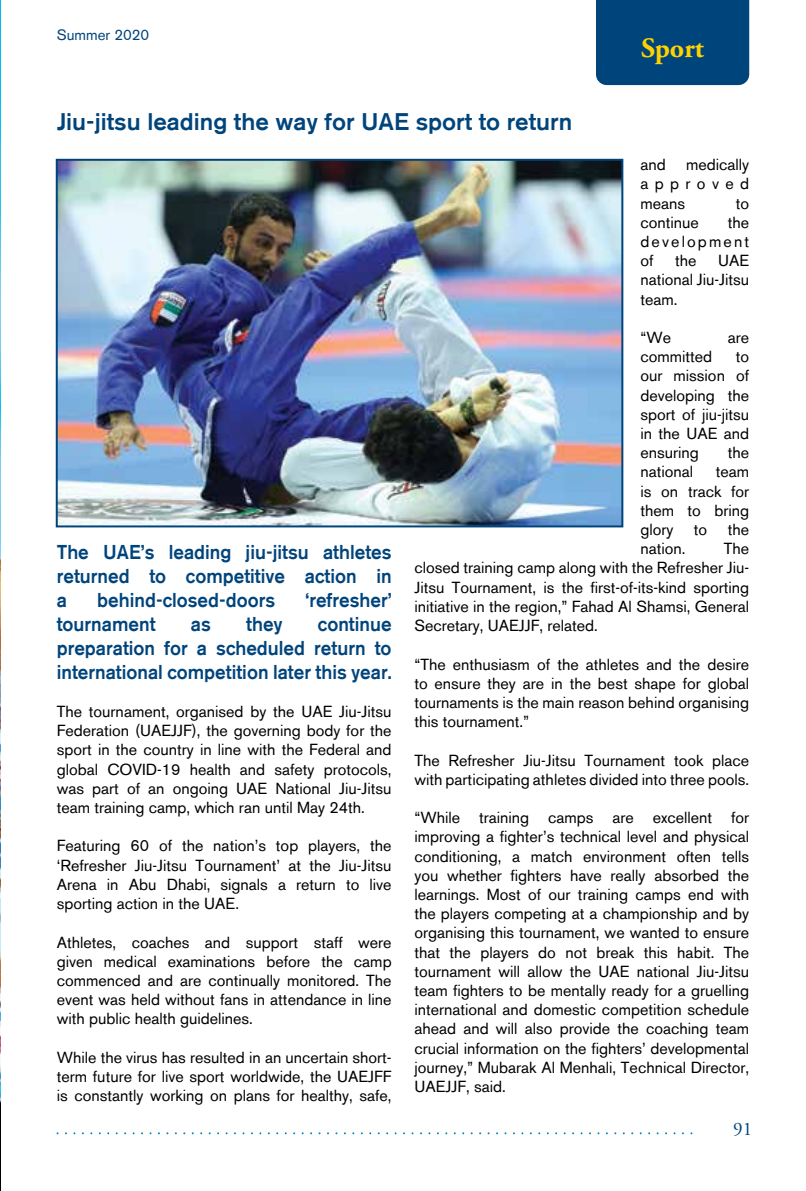
<style>
.page{position:relative;width:806px;height:1191px;background:#fff}
.page>*{position:absolute;margin:0;border:0;box-sizing:border-box;transform-origin:0 0}
.t1{font:700 28px "Adobe Garamond Pro";color:#ffd200}
.t2{font:500 24px "Akzidenz Grotesk BE";color:#00447c}
.t3{font:500 20px/24px "Akzidenz Grotesk BE";color:#00447c;text-align:justify;scale:.94 1}
.t4{font:19.2px "Adobe Garamond Pro";color:#00447c}
.t5{font:16px/19.2px "Akzidenz Grotesk BE";color:#000;text-align:justify}
.t6{font:15px "Akzidenz Grotesk BE";color:#00447c}
</style>
<div class="page">
<div style="left:596px;top:0;width:152px;height:85px;background:#00447c"></div>
<img style="left:0;top:0;width:1px;height:1191px">
<img style="left:59px;top:162px;width:561px;height:362px">
<div style="left:56px;top:159px;width:567px;height:368px;border:2px solid #00447c"></div>
<p class="t6" style="left:57px;top:26px;width:94px">Summer 2020</p>
<h2 class="t2" style="left:57px;top:107px;width:516px">Jiu-jitsu leading the way for UAE sport to return</h2>
<h1 class="t1" style="left:640px;top:32px;width:64px">Sport</h1>
<p class="t5" style="left:640px;top:155px;width:27px">and</p>
<p class="t5" style="left:640px;top:155px;width:110px;text-indent:46px">medically approved means</p>
<p class="t5" style="left:735px;top:193px;width:15px">to</p>
<p class="t5" style="left:640px;top:213px;width:110px;text-indent:87px">the development of</p>
<p class="t5" style="left:640px;top:213px;width:60px">continue</p>
<p class="t5" style="left:640px;top:251px;width:110px;text-indent:78px">UAE national Jiu-Jitsu team.</p>
<p class="t5" style="left:640px;top:328px;width:32px">“We</p>
<p class="t5" style="left:727px;top:328px;width:23px">are</p>
<p class="t5" style="left:640px;top:347px;width:73px">committed</p>
<p class="t5" style="left:674px;top:251px;width:23px">the</p>
<p class="t5" style="left:640px;top:347px;width:110px;text-indent:95px">to our mission of developing the sport of jiu-jitsu in the UAE and ensuring</p>
<p class="t5" style="left:727px;top:443px;width:23px">the</p>
<p class="t5" style="left:640px;top:462px;width:54px">national</p>
<p class="t5" style="left:640px;top:462px;width:110px;text-indent:75px">team is on track for them to bring glory</p>
<p class="t5" style="left:693px;top:520px;width:15px">to</p>
<p class="t5" style="left:727px;top:520px;width:23px">the</p>
<p class="t3" style="left:57px;top:539px;width:357px">The UAE’s leading jiu-jitsu athletes returned to competitive action in a</p>
<p class="t3" style="left:97px;top:587px;width:191px">behind-closed-doors</p>
<p class="t3" style="left:305px;top:587px;width:93px">‘refresher’</p>
<p class="t3" style="left:57px;top:611px;width:106px">tournament</p>
<p class="t3" style="left:191px;top:611px;width:23px">as</p>
<p class="t3" style="left:246px;top:611px;width:40px">they</p>
<p class="t3" style="left:57px;top:611px;width:357px;text-indent:261px">continue preparation for a scheduled return to international competition later this year.</p>
<p class="t5" style="left:57px;top:702px;width:336px">The tournament, organised by the UAE Jiu-Jitsu Federation (UAEJJF), the governing body for the sport in the country in line with the Federal and global COVID-19 health and safety protocols, was part of an ongoing UAE National Jiu-Jitsu team training camp, which ran until May 24th.</p>
<p class="t5" style="left:57px;top:836px;width:336px">Featuring 60 of the nation’s top players, the ‘Refresher Jiu-Jitsu Tournament’ at the Jiu-Jitsu Arena in Abu Dhabi, signals a return to live sporting action in the UAE.</p>
<p class="t5" style="left:57px;top:932px;width:336px">Athletes, coaches and support staff were given medical examinations before the camp commenced and are continually monitored. The event was held without fans in attendance in line with public health guidelines.</p>
<p class="t5" style="left:57px;top:1047px;width:336px">While the virus has resulted in an uncertain short&shy;term future for live sport worldwide, the UAEJFF is constantly working on plans for healthy, safe,</p>
<p class="t5" style="left:414px;top:539px;width:336px;text-indent:309px">The closed training camp along with the Refresher Jiu-Jitsu Tournament, is the first-of-its-kind sporting initiative in the region,” Fahad Al Shamsi, General Secretary, UAEJJF, related.</p>
<p class="t5" style="left:414px;top:654px;width:336px">“The enthusiasm of the athletes and the desire to ensure they are in the best shape for global tournaments is the main reason behind organising this tournament.”</p>
<p class="t5" style="left:414px;top:750px;width:336px">The Refresher Jiu-Jitsu Tournament took place with participating athletes divided into three pools.</p>
<p class="t5" style="left:414px;top:808px;width:336px">“While training camps are excellent for improving a fighter’s technical level and physical conditioning, a match environment often tells you whether fighters have really absorbed the learnings. Most of our training camps end with the players competing at a championship and by organising this tournament, we wanted to ensure that the players do not break this habit. The tournament will allow the UAE national Jiu-Jitsu team fighters to be mentally ready for a gruelling international and domestic competition schedule ahead and will also provide the coaching team crucial information on the fighters’ developmental journey,” Mubarak Al Menhali, Technical Director, UAEJJF, said.</p>
<p class="t5" style="left:640px;top:539px;width:47px">nation.</p>
<p class="t4" style="left:732px;top:1117px;width:21px">91</p>
</div>
